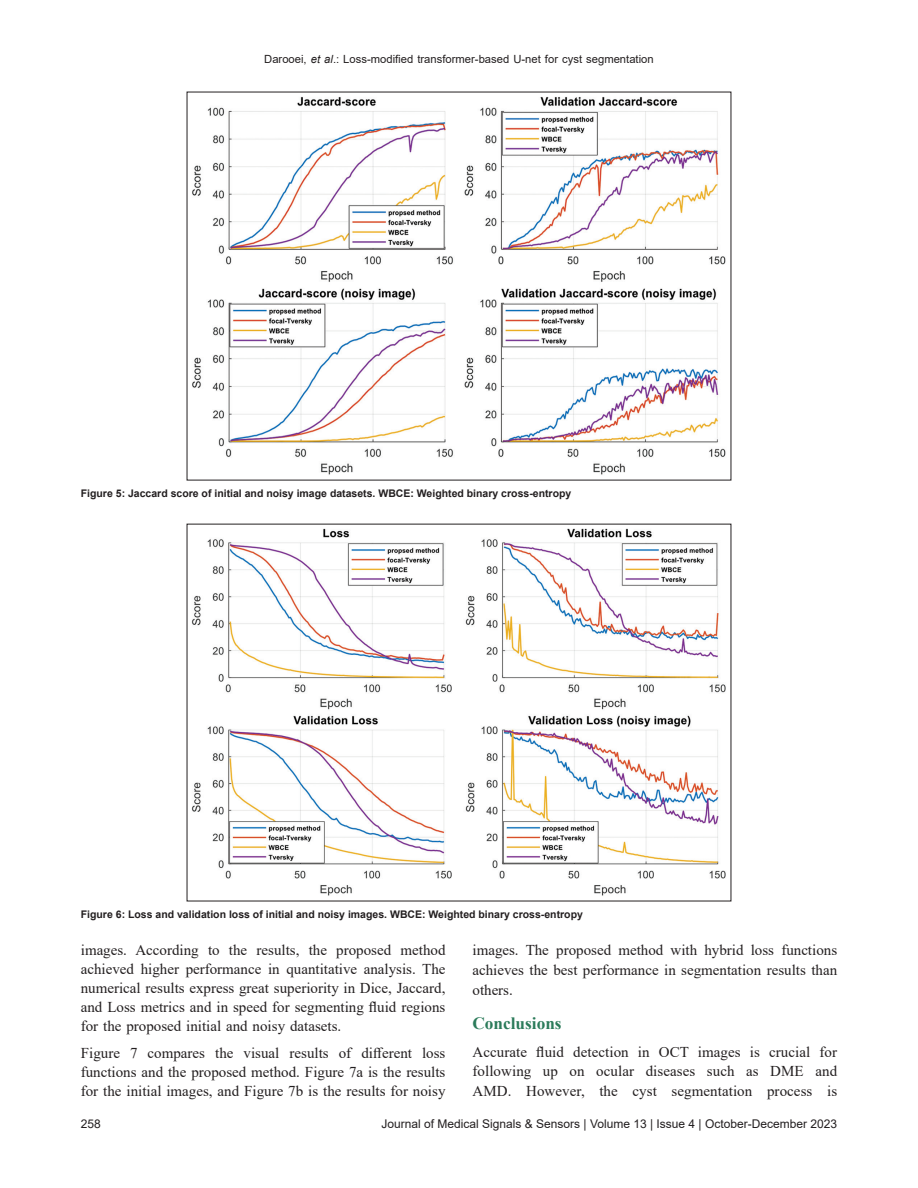
<style>
.page{position:relative;width:918px;height:1188px;background:#fff}
.page>*{position:absolute;margin:0;border:0;box-sizing:border-box;transform-origin:0 0}
.t1{font:700 17.25px "Times New Roman";color:#2b7b5a}
.TX{font:15px/18.9px "Times New Roman";color:#231f20;text-align:justify}
.t2{font:12px "Arial";color:#231f20}
.t3{font:11.25px "Arial";color:#231f20}
.FGC{font:700 10.5px "Arial";color:#231f20}
.s1{font-style:italic}
</style>
<div class="page">
<img style="left:192px;top:96px;width:534px;height:379px">
<img style="left:191px;top:528px;width:535px;height:368px">
<p class="t3" style="left:264px;top:51px;width:391px">Darooei, <span class="s1">et al</span>.: Loss‑modified transformer‑based U‑net for cyst segmentation</p>
<p class="FGC" style="left:81px;top:486px;width:492px">Figure 5: Jaccard score of initial and noisy image datasets. WBCE: Weighted binary cross‑entropy</p>
<p class="FGC" style="left:81px;top:907px;width:504px">Figure 6: Loss and validation loss of initial and noisy images. WBCE: Weighted binary cross‑entropy</p>
<p class="TX" style="left:81px;top:940px;width:366px">images. According to the results, the proposed method achieved higher performance in quantitative analysis. The numerical results express great superiority in Dice, Jaccard, and Loss metrics and in speed for segmenting fluid regions for the proposed initial and noisy datasets.</p>
<p class="TX" style="left:81px;top:1043px;width:366px">Figure 7 compares the visual results of different loss functions and the proposed method. Figure 7a is the results for the initial images, and Figure 7b is the results for noisy</p>
<p class="TX" style="left:472px;top:940px;width:366px;line-height:19.6px">images. The proposed method with hybrid loss functions achieves the best performance in segmentation results than others.</p>
<h1 class="t1" style="left:472px;top:1010px;width:91px">Conclusions</h1>
<p class="TX" style="left:472px;top:1041px;width:366px;line-height:19.6px">Accurate fluid detection in OCT images is crucial for following up on ocular diseases such as DME and AMD. However, the cyst segmentation process is</p>
<p class="t2" style="left:81px;top:1116px;width:22px">258</p>
<p class="t2" style="left:382px;top:1116px;width:457px">Journal of Medical Signals &amp; Sensors | Volume 13 | Issue 4 | October-December 2023</p>
</div>
